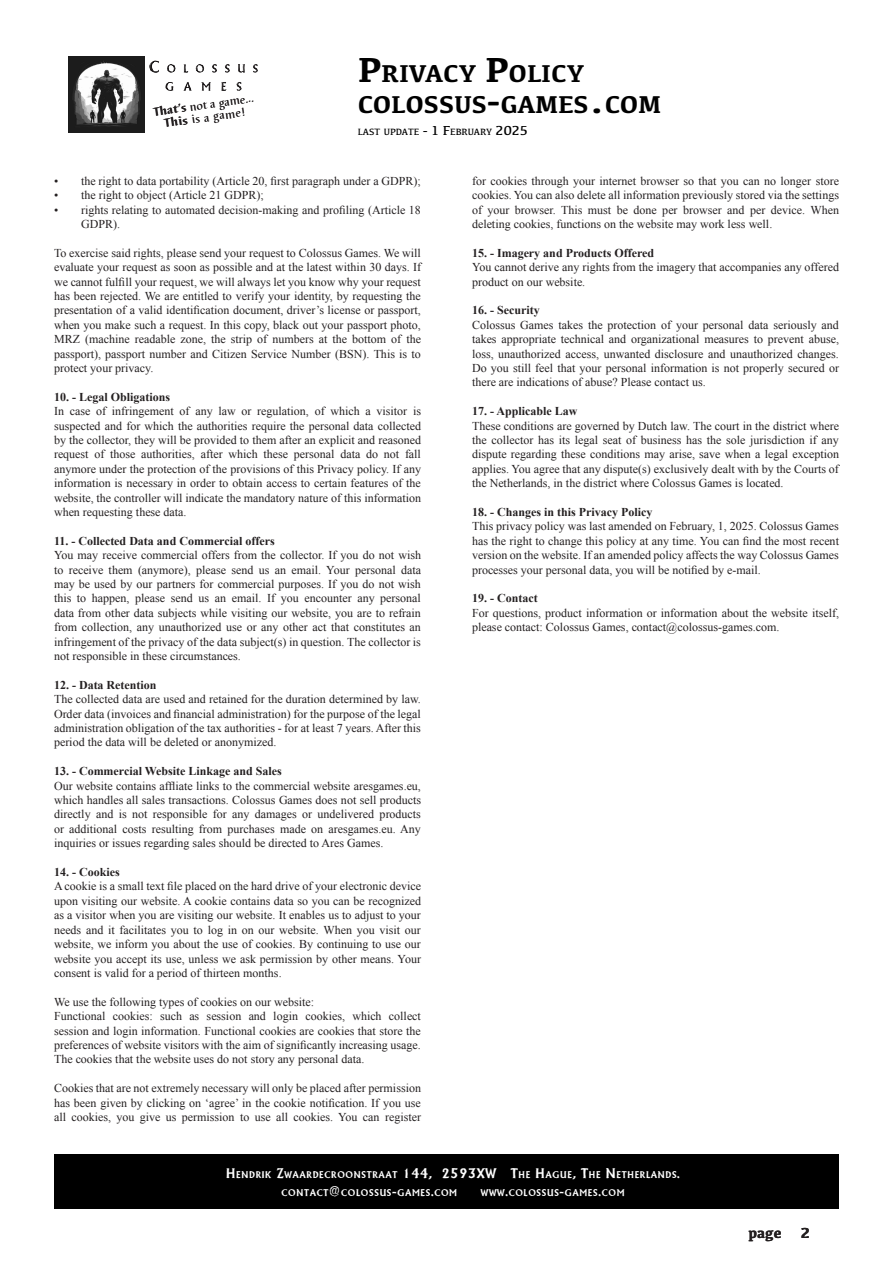
<style>
.page{position:relative;width:893px;height:1263px;background:#fff}
.page>*{position:absolute;margin:0;border:0;box-sizing:border-box;transform-origin:0 0}
.t1{font:700 25.2px "Kefa";color:#000}
.t2{font:700 15px "Kefa";color:#231f20}
.t3{font:700 13.5px "Adelon Antique";letter-spacing:.08em;color:#fff}
.t4{font:12px/14.4px "Times New Roman";color:#231f20;text-align:justify}
.t5{font:700 12px "Times New Roman";color:#231f20}
.t6{font:12px "Barbedor T";color:#231f20}
.t7{font:700 9.45px/17.5px "Adelon Antique";letter-spacing:.07em;color:#fff}
.t8{font:9.45px "Kefa";color:#000}
.s1{font-size:36px}
.s2{font-weight:700}
.s3{font-size:13.5px}
</style>
<div class="page">
<img style="left:68px;top:56px;width:76px;height:77px">
<div style="left:147px;top:57px;width:123px;height:22px;background:#231f20;opacity:.75"></div>
<div style="left:154px;top:72px;width:99px;height:21px;background:#fff"></div>
<div style="left:154px;top:75px;width:99px;height:25px;background:#231f20;opacity:.75"></div>
<div style="left:54px;top:1154px;width:785px;height:55px;background:#000"></div>
<h1 class="t1" style="left:358px;top:56px;width:228px"><span class="s1">P</span>RIVACY <span class="s1">P</span>OLICY</h1>
<p class="t6" style="left:153px;top:105px;width:102px;rotate:-8deg"><span class="s2">That’s</span> not a game...</p>
<h1 class="t1" style="left:358px;top:88px;width:304px">COLOSSUS<span class="s1">-</span>GAMES<span class="s1">.</span>COM</h1>
<p class="t6" style="left:164px;top:116px;width:83px;rotate:-8deg"><span class="s2">This</span> is a game!</p>
<p class="t8" style="left:358px;top:126px;width:172px">LAST UPDATE <span class="s3">- 1 F</span>EBRUARY <span class="s3">2025</span></p>
<p class="t4" style="left:54px;top:173px;width:368px">• the right to data portability (Article 20, first paragraph under a GDPR);</p>
<p class="t4" style="left:54px;top:188px;width:211px">• the right to object (Article 21 GDPR);</p>
<p class="t4" style="left:81px;top:202px;width:341px;text-indent:-27px">• rights relating to automated decision-making and profiling (Article 18<br>GDPR).</p>
<p class="t4" style="left:54px;top:245px;width:368px">To exercise said rights, please send your request to Colossus Games. We will evaluate your request as soon as possible and at the latest within 30 days. If we cannot fulfill your request, we will always let you know why your request has been rejected. We are entitled to verify your identity, by requesting the presentation of a valid identification document, driver’s license or passport, when you make such a request. In this copy, black out your passport photo, MRZ (machine readable zone, the strip of numbers at the bottom of the passport), passport number and Citizen Service Number (BSN). This is to protect your privacy.</p>
<p class="t5" style="left:54px;top:388px;width:118px">10. - Legal Obligations</p>
<p class="t4" style="left:54px;top:404px;width:368px">In case of infringement of any law or regulation, of which a visitor is suspected and for which the authorities require the personal data collected by the collector, they will be provided to them after an explicit and reasoned request of those authorities, after which these personal data do not fall anymore under the protection of the provisions of this Privacy policy. If any information is necessary in order to obtain access to certain features of the website, the controller will indicate the mandatory nature of this information when requesting these data.</p>
<p class="t5" style="left:54px;top:532px;width:222px">11. - Collected Data and Commercial offers</p>
<p class="t4" style="left:54px;top:548px;width:368px">You may receive commercial offers from the collector. If you do not wish to receive them (anymore), please send us an email. Your personal data may be used by our partners for commercial purposes. If you do not wish this to happen, please send us an email. If you encounter any personal data from other data subjects while visiting our website, you are to refrain from collection, any unauthorized use or any other act that constitutes an infringement of the privacy of the data subject(s) in question. The collector is not responsible in these circumstances.</p>
<p class="t5" style="left:54px;top:676px;width:104px">12. - Data Retention</p>
<p class="t4" style="left:54px;top:692px;width:368px">The collected data are used and retained for the duration determined by law.<br>Order data (invoices and financial administration) for the purpose of the legal administration obligation of the tax authorities - for at least 7 years. After this period the data will be deleted or anonymized.</p>
<p class="t5" style="left:54px;top:763px;width:229px">13. - Commercial Website Linkage and Sales</p>
<p class="t4" style="left:54px;top:778px;width:368px">Our website contains affliate links to the commercial website aresgames.eu, which handles all sales transactions. Colossus Games does not sell products directly and is not responsible for any damages or undelivered products or additional costs resulting from purchases made on aresgames.eu. Any inquiries or issues regarding sales should be directed to Ares Games.</p>
<p class="t5" style="left:54px;top:864px;width:67px">14. - Cookies</p>
<p class="t4" style="left:54px;top:879px;width:368px">A cookie is a small text file placed on the hard drive of your electronic device upon visiting our website. A cookie contains data so you can be recognized as a visitor when you are visiting our website. It enables us to adjust to your needs and it facilitates you to log in on our website. When you visit our website, we inform you about the use of cookies. By continuing to use our website you accept its use, unless we ask permission by other means. Your consent is valid for a period of thirteen months.</p>
<p class="t4" style="left:54px;top:994px;width:368px;text-align:left">We use the following types of cookies on our website:<br>Functional cookies: such as session and login cookies, which collect session and login information. Functional cookies are cookies that store the preferences of website visitors with the aim of significantly increasing usage.<br>The cookies that the website uses do not story any personal data.</p>
<p class="t4" style="left:54px;top:1081px;width:368px">Cookies that are not extremely necessary will only be placed after permission has been given by clicking on ‘agree’ in the cookie notification. If you use all cookies, you give us permission to use all cookies. You can register</p>
<p class="t4" style="left:472px;top:173px;width:368px">for cookies through your internet browser so that you can no longer store cookies. You can also delete all information previously stored via the settings of your browser. This must be done per browser and per device. When deleting cookies, functions on the website may work less well.</p>
<p class="t5" style="left:472px;top:244px;width:184px">15. - Imagery and Products Offered</p>
<p class="t4" style="left:472px;top:260px;width:368px">You cannot derive any rights from the imagery that accompanies any offered product on our website.</p>
<p class="t5" style="left:472px;top:302px;width:69px">16. - Security</p>
<p class="t4" style="left:472px;top:317px;width:368px">Colossus Games takes the protection of your personal data seriously and takes appropriate technical and organizational measures to prevent abuse, loss, unauthorized access, unwanted disclosure and unauthorized changes.<br>Do you still feel that your personal information is not properly secured or there are indications of abuse? Please contact us.</p>
<p class="t5" style="left:472px;top:403px;width:107px">17. - Applicable Law</p>
<p class="t4" style="left:472px;top:418px;width:368px">These conditions are governed by Dutch law. The court in the district where the collector has its legal seat of business has the sole jurisdiction if any dispute regarding these conditions may arise, save when a legal exception applies. You agree that any dispute(s) exclusively dealt with by the Courts of the Netherlands, in the district where Colossus Games is located.</p>
<p class="t5" style="left:472px;top:504px;width:182px">18. - Changes in this Privacy Policy</p>
<p class="t4" style="left:472px;top:519px;width:368px">This privacy policy was last amended on February, 1, 2025. Colossus Games has the right to change this policy at any time. You can find the most recent version on the website. If an amended policy affects the way Colossus Games processes your personal data, you will be notified by e-mail.</p>
<p class="t5" style="left:472px;top:590px;width:67px">19. - Contact</p>
<p class="t4" style="left:472px;top:605px;width:368px">For questions, product information or information about the website itself, please contact: Colossus Games, contact@colossus-games.com.</p>
<p class="t3" style="left:496px;top:1165px;width:298px">KVK: NL92418465 VAT: NL866036556B01</p>
<p class="t7" style="left:282px;top:1166px;width:400px;text-indent:-55px"><span class="s3">H</span>ENDRIK <span class="s3">Z</span>WAARDECROONSTRAAT <span class="s3">144, 2593XW T</span>HE <span class="s3">H</span>AGUE<span class="s3">, T</span>HE <span class="s3">N</span>ETHERLANDS<span class="s3">.<br></span>CONTACT<span class="s3">@</span>COLOSSUS<span class="s3">-</span>GAMES<span class="s3">.</span>COM</p>
<p class="t7" style="left:481px;top:1183px;width:145px">WWW<span class="s3">.</span>COLOSSUS<span class="s3">-</span>GAMES<span class="s3">.</span>COM</p>
<p class="t2" style="left:748px;top:1223px;width:35px">page</p>
<p class="t2" style="left:801px;top:1223px;width:11px">2</p>
</div>
